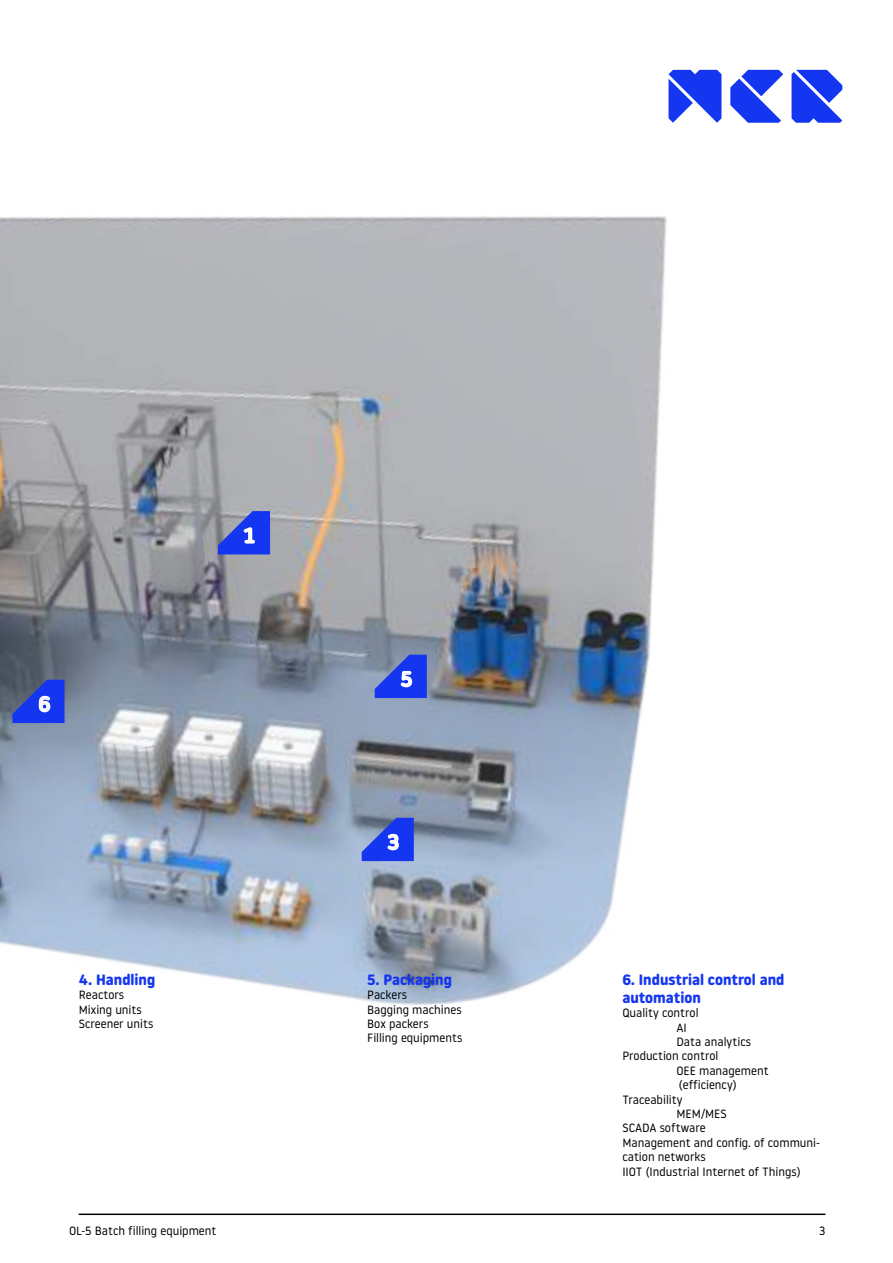
<style>
.page{position:relative;width:893px;height:1263px;background:#fff}
.page>*{position:absolute;margin:0;border:0;box-sizing:border-box;transform-origin:0 0}
.t1{font:500 21px "Noway Round";color:#fff}
.t2{font:700 15px/18px "Noway Round";color:#1536f0}
.t3{font:12px/14.4px "Noway Round";color:#000}
</style>
<div class="page">
<img style="left:0;top:69px;width:843px;height:936px">
<svg style="left:218px;top:511px;width:52px;height:43px;background:#4158db"></svg>
<svg style="left:375px;top:655px;width:52px;height:43px;background:#3b56dd"></svg>
<svg style="left:12px;top:680px;width:53px;height:43px;background:#314acc"></svg>
<svg style="left:362px;top:818px;width:52px;height:43px;background:#3a55dc"></svg>
<svg style="left:791px;top:70px;width:51px;height:53px"></svg>
<svg style="left:730px;top:70px;width:53px;height:53px"></svg>
<svg style="left:669px;top:70px;width:52px;height:53px"></svg>
<hr style="left:79px;top:1213px;width:746px;height:2px;background:#000">
<h1 class="t1" style="left:244px;top:521px;width:12px">1</h1>
<h1 class="t1" style="left:38px;top:689px;width:14px">6</h1>
<h1 class="t1" style="left:401px;top:664px;width:13px">5</h1>
<h1 class="t1" style="left:388px;top:827px;width:13px">3</h1>
<p class="t2" style="left:79px;top:971px;width:78px">4. Handling</p>
<p class="t3" style="left:79px;top:987px;width:76px">Reactors<br>Mixing units<br>Screener units</p>
<p class="t2" style="left:367px;top:971px;width:86px">5. Packaging</p>
<p class="t3" style="left:367px;top:987px;width:97px">Packers<br>Bagging machines<br>Box packers<br>Filling equipments</p>
<p class="t2" style="left:622px;top:971px;width:164px">6. Industrial control and automation</p>
<p class="t3" style="left:622px;top:1005px;width:78px">Quality control</p>
<p class="t3" style="left:676px;top:1020px;width:12px">AI</p>
<p class="t3" style="left:676px;top:1034px;width:76px">Data analytics</p>
<p class="t3" style="left:622px;top:1048px;width:97px">Production control</p>
<p class="t3" style="left:676px;top:1063px;width:94px">OEE management</p>
<p class="t3" style="left:679px;top:1077px;width:59px">(efficiency)</p>
<p class="t3" style="left:622px;top:1092px;width:62px">Traceability</p>
<p class="t3" style="left:676px;top:1106px;width:52px">MEM/MES</p>
<p class="t3" style="left:622px;top:1120px;width:85px">SCADA software</p>
<p class="t3" style="left:622px;top:1135px;width:199px">Management and config. of communi-</p>
<p class="t3" style="left:622px;top:1149px;width:85px">cation networks</p>
<p class="t3" style="left:622px;top:1164px;width:180px">IIOT (Industrial Internet of Things)</p>
<p class="t3" style="left:69px;top:1223px;width:149px">OL-5 Batch filling equipment</p>
<p class="t3" style="left:819px;top:1223px;width:8px">3</p>
</div>
